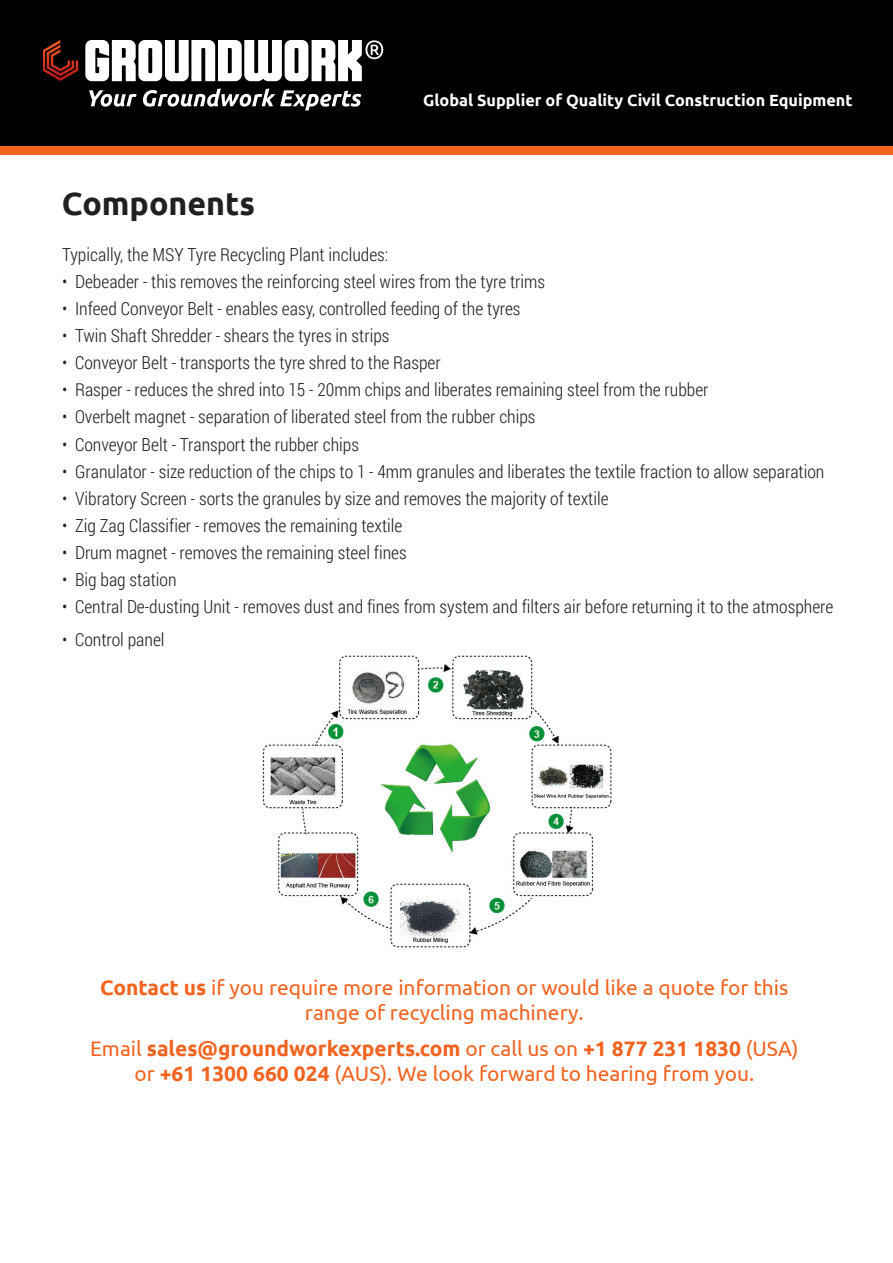
<style>
.page{position:relative;width:893px;height:1263px;background:#fff}
.page>*{position:absolute;margin:0;border:0;box-sizing:border-box;transform-origin:0 0}
.t1{font:700 32.1px "Ubuntu";color:#231f20}
.t2{font:21px/25.2px "Ubuntu";color:#f36421;text-align:center}
.t3{font:300 18px "Roboto Condensed";color:#231f20}
.t4{font:700 16.2px "Ubuntu";color:#fff}
.s1{font-weight:700}
</style>
<div class="page">
<img style="left:262px;top:655px;width:350px;height:293px">
<div style="left:0;top:0;width:893px;height:146px;background:#000"></div>
<svg style="left:85px;top:40px;width:298px;height:71px"></svg>
<svg style="left:43px;top:40px;width:35px;height:41px"></svg>
<div style="left:0;top:146px;width:893px;height:9px;background:#f36421"></div>
<p class="t4" style="left:423px;top:91px;width:431px">Global Supplier of Quality Civil Construction Equipment</p>
<h1 class="t1" style="left:62px;top:184px;width:195px">Components</h1>
<p class="t3" style="left:62px;top:243px;width:328px">Typically, the MSY Tyre Recycling Plant includes:</p>
<p class="t3" style="left:62px;top:270px;width:484px">• Debeader - this removes the reinforcing steel wires from the tyre trims</p>
<p class="t3" style="left:62px;top:297px;width:460px">• Infeed Conveyor Belt - enables easy, controlled feeding of the tyres</p>
<p class="t3" style="left:62px;top:324px;width:329px">• Twin Shaft Shredder - shears the tyres in strips</p>
<p class="t3" style="left:62px;top:351px;width:380px">• Conveyor Belt - transports the tyre shred to the Rasper</p>
<p class="t3" style="left:62px;top:378px;width:648px">• Rasper - reduces the shred into 15 - 20mm chips and liberates remaining steel from the rubber</p>
<p class="t3" style="left:62px;top:405px;width:475px">• Overbelt magnet - separation of liberated steel from the rubber chips</p>
<p class="t3" style="left:62px;top:432px;width:298px">• Conveyor Belt - Transport the rubber chips</p>
<p class="t3" style="left:62px;top:459px;width:764px">• Granulator - size reduction of the chips to 1 - 4mm granules and liberates the textile fraction to allow separation</p>
<p class="t3" style="left:62px;top:486px;width:548px">• Vibratory Screen - sorts the granules by size and removes the majority of textile</p>
<p class="t3" style="left:62px;top:513px;width:342px">• Zig Zag Classifier - removes the remaining textile</p>
<p class="t3" style="left:62px;top:540px;width:346px">• Drum magnet - removes the remaining steel fines</p>
<p class="t3" style="left:62px;top:567px;width:116px">• Big bag station</p>
<p class="t3" style="left:62px;top:594px;width:773px">• Central De-dusting Unit - removes dust and fines from system and filters air before returning it to the atmosphere</p>
<p class="t3" style="left:62px;top:627px;width:104px">• Control panel</p>
<p class="t2" style="left:100px;top:974px;width:690px"><span class="s1">Contact us</span> if you require more information or would like a quote for this range of recycling machinery.</p>
<p class="t2" style="left:90px;top:1035px;width:710px">Email <span class="s1">sales@groundworkexperts.com</span> or call us on <span class="s1">+1 877 231 1830</span> (USA) or <span class="s1">+61 1300 660 024</span> (AUS). We look forward to hearing from you.</p>
</div>
